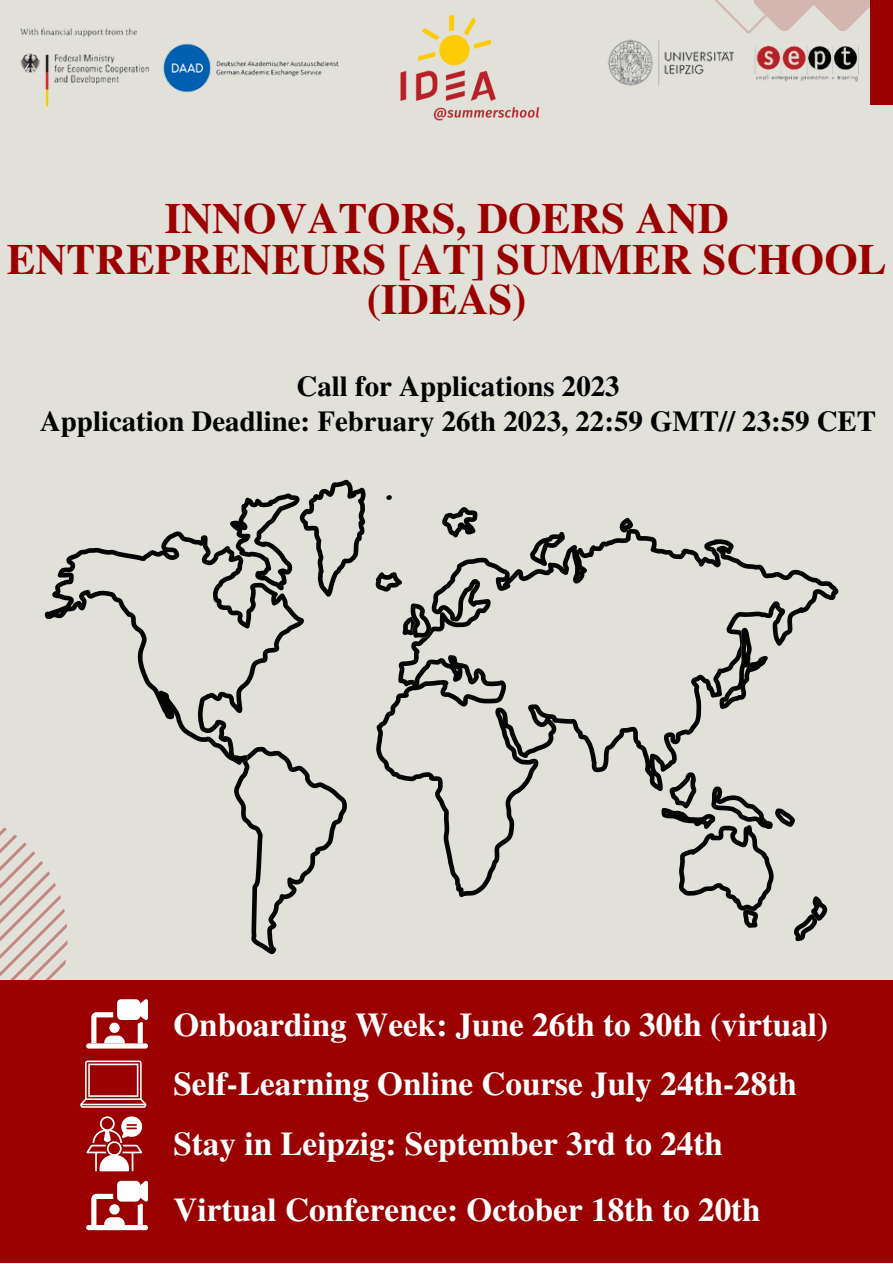
<style>
.page{position:relative;width:893px;height:1264px;background:#fff}
.page>*{position:absolute;margin:0;border:0;box-sizing:border-box;transform-origin:0 0}
.t1{font:700 42.9px/40.5px "Te X Gyre Termes";color:#9b0000;text-align:center}
.t2{font:700 33.15px/65.7px "Te X Gyre Termes";color:#fff}
.t3{font:700 28.8px/34.8px "Te X Gyre Termes";color:#000;text-align:center}
</style>
<div class="page">
<div style="left:0;top:0;width:892px;height:1262px;background:#e1e0d9"></div>
<div style="left:0;top:980px;width:892px;height:282px;background:#9b0000"></div>
<div style="left:869px;top:0;width:23px;height:105px;background:#9b0000"></div>
<svg style="left:0;top:827px;width:68px;height:153px"></svg>
<svg style="left:715px;top:0;width:155px;height:53px"></svg>
<img style="left:19px;top:27px;width:130px;height:80px">
<img style="left:163px;top:43px;width:176px;height:50px">
<div style="left:86px;top:1043px;width:62px;height:5px;background:#fff;border-radius:3px"></div>
<svg style="left:91px;top:999px;width:57px;height:44px"></svg>
<svg style="left:86px;top:1116px;width:56px;height:55px"></svg>
<div style="left:86px;top:1224px;width:62px;height:6px;background:#fff;border-radius:3px"></div>
<svg style="left:91px;top:1180px;width:57px;height:44px"></svg>
<img style="left:400px;top:14px;width:140px;height:107px">
<img style="left:608px;top:28px;width:250px;height:58px">
<svg style="left:726px;top:897px;width:101px;height:44px"></svg>
<svg style="left:376px;top:529px;width:463px;height:368px"></svg>
<svg style="left:234px;top:764px;width:113px;height:190px"></svg>
<svg style="left:45px;top:531px;width:259px;height:233px"></svg>
<svg style="left:718px;top:627px;width:50px;height:82px"></svg>
<svg style="left:619px;top:518px;width:14px;height:14px"></svg>
<svg style="left:402px;top:603px;width:29px;height:35px"></svg>
<svg style="left:441px;top:507px;width:37px;height:30px"></svg>
<svg style="left:530px;top:531px;width:35px;height:35px"></svg>
<svg style="left:386px;top:495px;width:6px;height:5px"></svg>
<svg style="left:375px;top:572px;width:27px;height:19px"></svg>
<svg style="left:230px;top:479px;width:135px;height:117px"></svg>
<svg style="left:80px;top:1060px;width:66px;height:47px"></svg>
<p class="t1" style="left:7px;top:196px;width:881px">INNOVATORS, DOERS AND<br>ENTREPRENEURS [AT] SUMMER SCHOOL (IDEAS)</p>
<p class="t3" style="left:40px;top:367px;width:837px">Call for Applications 2023<br>Application Deadline: February 26th 2023, 22:59 GMT// 23:59 CET</p>
<p class="t2" style="left:173px;top:989px;width:656px">Onboarding Week: June 26th to 30th (virtual)</p>
<p class="t2" style="left:173px;top:1049px;width:625px">Self-Learning Online Course July 24th-28th</p>
<p class="t2" style="left:173px;top:1109px;width:588px">Stay in Leipzig: September 3rd to 24th<br>Virtual Conference: October 18th to 20th</p>
</div>
